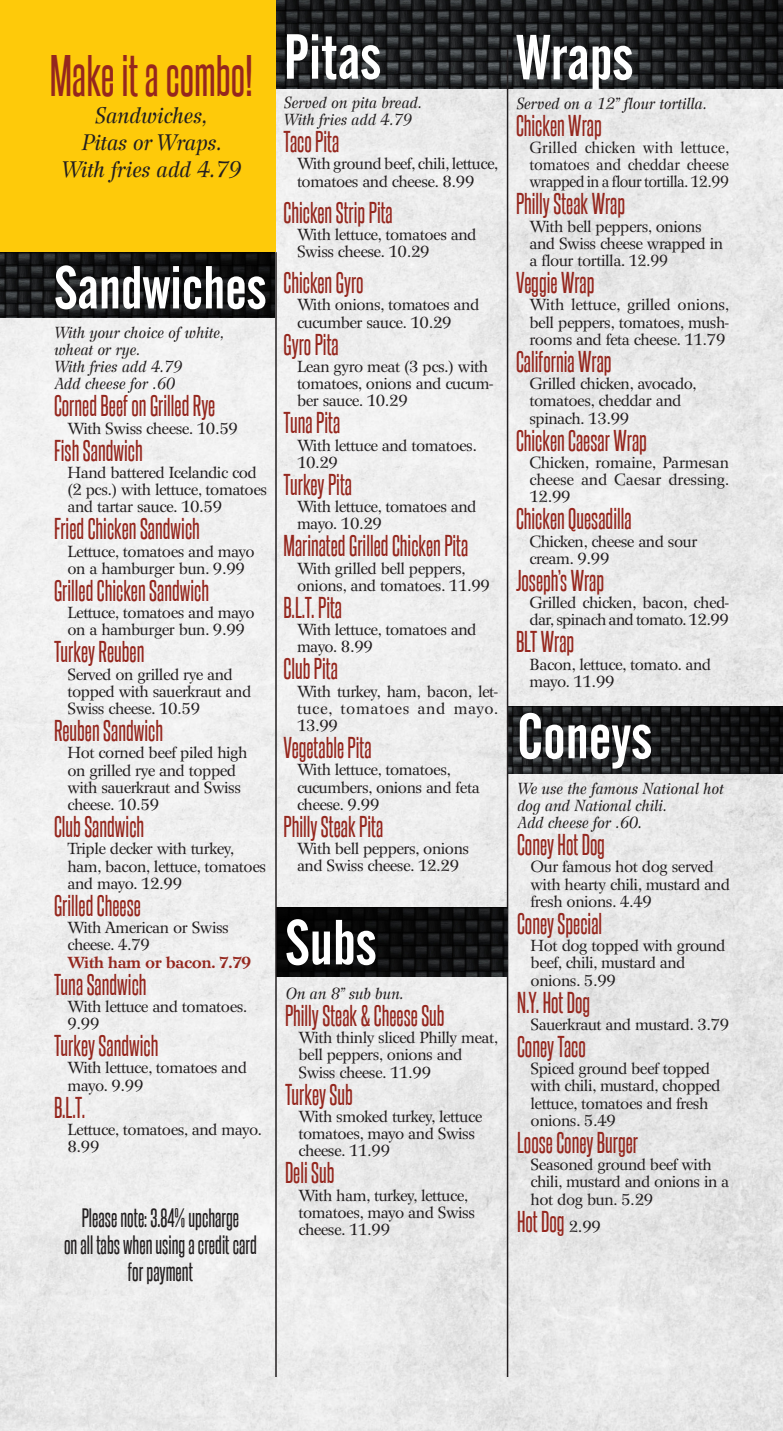
<style>
.page{position:relative;width:783px;height:1431px;background:#fff}
.page>*{position:absolute;margin:0;border:0;box-sizing:border-box;transform-origin:0 0}
.t1{font:63px "Alternate Gothic No 2 BT";color:#fff}
.t2{font:60px "Alternate Gothic No 2 BT";color:#fff}
.t3{font:49.5px "Steelfish Rg";color:#95271e}
.t4{font:25.5px "Steelfish Rg";color:#95271e}
.t5{font:22.5px "Steelfish Rg";color:#231f20}
.t6{font:italic 22.5px "Wilke LT Std";letter-spacing:-.025em;color:#231f20}
.Body_text{font:16.05px/17.2px "Wilke LT Std";letter-spacing:-.025em;color:#231f20}
.t7{font:italic 16.05px/17.2px "Wilke LT Std";letter-spacing:-.025em;color:#231f20}
.Body_text-2{font:16.05px/17.2px "Wilke LT Std";letter-spacing:-.025em;color:#231f20;text-align:justify;scale:.95 1}
.Body_text-3{font:700 16.05px "Wilke LT Std";letter-spacing:-.025em;color:#95271e}
.s1{font-family:"Wilke LT Std";font-size:16.05px;color:#231f20}
</style>
<div class="page">
<img style="left:0;top:89px;width:783px;height:1342px">
<img style="left:276px;top:0;width:507px;height:89px">
<img style="left:508px;top:706px;width:275px;height:68px">
<hr style="left:507px;top:49px;width:1px;height:1328px;background:#231f20">
<img style="left:277px;top:908px;width:230px;height:69px">
<img style="left:0;top:251px;width:275px;height:67px">
<div style="left:0;top:0;width:276px;height:251px;background:#feca0a"></div>
<hr style="left:275px;top:252px;width:2px;height:1125px;background:#231f20">
<p class="t3" style="left:50px;top:46px;width:205px">Make it a combo!</p>
<p class="t6" style="left:95px;top:102px;width:115px">Sandwiches,</p>
<p class="t6" style="left:81px;top:129px;width:143px">Pitas or Wraps.</p>
<p class="t6" style="left:61px;top:156px;width:182px">With fries add 4.79</p>
<p class="t2" style="left:54px;top:254px;width:214px">Sandwiches</p>
<p class="t7" style="left:54px;top:323px;width:172px">With your choice of white, wheat or rye.</p>
<p class="t7" style="left:54px;top:358px;width:130px">With fries add 4.79</p>
<p class="t7" style="left:54px;top:375px;width:123px">Add cheese for .60</p>
<p class="t4" style="left:54px;top:390px;width:163px">Corned Beef on Grilled Rye</p>
<p class="Body_text" style="left:68px;top:420px;width:172px">With Swiss cheese. 10.59</p>
<p class="t4" style="left:54px;top:435px;width:90px">Fish Sandwich</p>
<p class="Body_text" style="left:68px;top:464px;width:201px">Hand battered Icelandic cod (2 pcs.) with lettuce, tomatoes and tartar sauce. 10.59</p>
<p class="t4" style="left:54px;top:513px;width:147px">Fried Chicken Sandwich</p>
<p class="Body_text" style="left:68px;top:543px;width:189px">Lettuce, tomatoes and mayo on a hamburger bun. 9.99</p>
<p class="t4" style="left:54px;top:575px;width:157px">Grilled Chicken Sandwich</p>
<p class="Body_text" style="left:68px;top:604px;width:189px">Lettuce, tomatoes and mayo on a hamburger bun. 9.99</p>
<p class="t4" style="left:54px;top:636px;width:92px">Turkey Reuben</p>
<p class="Body_text" style="left:68px;top:666px;width:185px">Served on grilled rye and topped with sauerkraut and<br>Swiss cheese. 10.59</p>
<p class="t4" style="left:54px;top:715px;width:111px">Reuben Sandwich</p>
<p class="Body_text" style="left:68px;top:744px;width:181px">Hot corned beef piled high on grilled rye and topped with sauerkraut and Swiss cheese. 10.59</p>
<p class="t4" style="left:54px;top:811px;width:92px">Club Sandwich</p>
<p class="Body_text" style="left:68px;top:840px;width:200px">Triple decker with turkey, ham, bacon, lettuce, tomatoes and mayo. 12.99</p>
<p class="t4" style="left:54px;top:890px;width:88px">Grilled Cheese</p>
<p class="Body_text" style="left:68px;top:919px;width:163px">With American or Swiss cheese. 4.79</p>
<p class="Body_text-3" style="left:68px;top:953px;width:185px">With ham or bacon. 7.79</p>
<p class="t4" style="left:54px;top:969px;width:94px">Tuna Sandwich</p>
<p class="Body_text" style="left:68px;top:998px;width:182px">With lettuce and tomatoes.<br>9.99</p>
<p class="t4" style="left:54px;top:1030px;width:106px">Turkey Sandwich</p>
<p class="Body_text" style="left:68px;top:1059px;width:181px">With lettuce, tomatoes and mayo. 9.99</p>
<p class="t4" style="left:54px;top:1092px;width:33px">B.L.T.</p>
<p class="Body_text" style="left:68px;top:1121px;width:196px">Lettuce, tomatoes, and mayo.<br>8.99</p>
<p class="t5" style="left:82px;top:1204px;width:159px">Please note: 3.84% upcharge</p>
<p class="t5" style="left:64px;top:1231px;width:194px">on all tabs when using a credit card</p>
<p class="t5" style="left:128px;top:1258px;width:67px">for payment</p>
<p class="t1" style="left:284px;top:22px;width:99px">Pitas</p>
<p class="t7" style="left:284px;top:94px;width:141px">Served on pita bread.</p>
<p class="t7" style="left:284px;top:111px;width:130px">With fries add 4.79</p>
<p class="t4" style="left:284px;top:126px;width:57px">Taco Pita</p>
<p class="Body_text" style="left:297px;top:155px;width:203px">With ground beef, chili, lettuce, tomatoes and cheese. 8.99</p>
<p class="t4" style="left:284px;top:197px;width:111px">Chicken Strip Pita</p>
<p class="Body_text" style="left:297px;top:226px;width:181px">With lettuce, tomatoes and<br>Swiss cheese. 10.29</p>
<p class="t4" style="left:284px;top:267px;width:82px">Chicken Gyro</p>
<p class="Body_text" style="left:297px;top:296px;width:184px">With onions, tomatoes and cucumber sauce. 10.29</p>
<p class="t4" style="left:284px;top:329px;width:57px">Gyro Pita</p>
<p class="Body_text" style="left:297px;top:358px;width:198px">Lean gyro meat (3 pcs.) with tomatoes, onions and cucum&shy;ber sauce. 10.29</p>
<p class="t4" style="left:284px;top:407px;width:58px">Tuna Pita</p>
<p class="Body_text" style="left:297px;top:437px;width:182px">With lettuce and tomatoes.<br>10.29</p>
<p class="t4" style="left:284px;top:469px;width:70px">Turkey Pita</p>
<p class="Body_text" style="left:297px;top:498px;width:181px">With lettuce, tomatoes and mayo. 10.29</p>
<p class="t4" style="left:284px;top:530px;width:186px">Marinated Grilled Chicken Pita</p>
<p class="Body_text" style="left:297px;top:560px;width:195px">With grilled bell peppers, onions, and tomatoes. 11.99</p>
<p class="t4" style="left:284px;top:592px;width:60px">B.L.T. Pita</p>
<p class="Body_text" style="left:297px;top:621px;width:181px">With lettuce, tomatoes and mayo. 8.99</p>
<p class="t4" style="left:284px;top:653px;width:56px">Club Pita</p>
<p class="Body_text" style="left:297px;top:683px;width:203px;text-align:justify">With turkey, ham, bacon, let&shy;tuce, tomatoes and mayo.<br>13.99</p>
<p class="t4" style="left:284px;top:732px;width:90px">Vegetable Pita</p>
<p class="Body_text" style="left:297px;top:761px;width:184px">With lettuce, tomatoes, cucumbers, onions and feta cheese. 9.99</p>
<p class="t4" style="left:284px;top:811px;width:101px">Philly Steak Pita</p>
<p class="Body_text" style="left:297px;top:840px;width:174px">With bell peppers, onions and Swiss cheese. 12.29</p>
<p class="t1" style="left:285px;top:907px;width:93px">Subs</p>
<p class="t7" style="left:285px;top:985px;width:121px">On an 8” sub bun.</p>
<p class="t4" style="left:285px;top:1000px;width:161px">Philly Steak &amp; Cheese Sub</p>
<p class="Body_text" style="left:298px;top:1029px;width:202px">With thinly sliced Philly meat, bell peppers, onions and<br>Swiss cheese. 11.99</p>
<p class="t4" style="left:285px;top:1079px;width:69px">Turkey Sub</p>
<p class="Body_text" style="left:298px;top:1108px;width:185px">With smoked turkey, lettuce tomatoes, mayo and Swiss cheese. 11.99</p>
<p class="t4" style="left:285px;top:1157px;width:51px">Deli Sub</p>
<p class="Body_text" style="left:298px;top:1187px;width:178px">With ham, turkey, lettuce, tomatoes, mayo and Swiss cheese. 11.99</p>
<p class="t1" style="left:516px;top:22px;width:119px">Wraps</p>
<p class="t7" style="left:516px;top:94px;width:193px">Served on a 12” flour tortilla.</p>
<p class="t4" style="left:516px;top:110px;width:87px">Chicken Wrap</p>
<p class="Body_text-2" style="left:530px;top:139px;width:212px">Grilled chicken with lettuce, tomatoes and cheddar cheese wrapped in a flour tortilla. 12.99</p>
<p class="t4" style="left:516px;top:188px;width:111px">Philly Steak Wrap</p>
<p class="Body_text" style="left:530px;top:218px;width:195px">With bell peppers, onions and Swiss cheese wrapped in a flour tortilla. 12.99</p>
<p class="t4" style="left:516px;top:267px;width:80px">Veggie Wrap</p>
<p class="Body_text" style="left:530px;top:296px;width:202px;text-align:justify">With lettuce, grilled onions, bell peppers, tomatoes, mush&shy;rooms and feta cheese. 11.79</p>
<p class="t4" style="left:516px;top:346px;width:97px">California Wrap</p>
<p class="Body_text" style="left:530px;top:375px;width:169px">Grilled chicken, avocado,</p>
<p class="Body_text" style="left:530px;top:392px;width:153px">tomatoes, cheddar and</p>
<p class="Body_text" style="left:530px;top:410px;width:101px">spinach. 13.99</p>
<p class="t4" style="left:516px;top:425px;width:132px">Chicken Caesar Wrap</p>
<p class="Body_text" style="left:530px;top:454px;width:202px;text-align:justify">Chicken, romaine, Parmesan cheese and Caesar dressing.<br>12.99</p>
<p class="t4" style="left:516px;top:503px;width:117px">Chicken Quesadilla</p>
<p class="Body_text" style="left:530px;top:533px;width:169px">Chicken, cheese and sour cream. 9.99</p>
<p class="t4" style="left:516px;top:565px;width:90px">Joseph’s Wrap</p>
<p class="Body_text" style="left:530px;top:594px;width:201px">Grilled chicken, bacon, ched&shy;dar, spinach and tomato. 12.99</p>
<p class="t4" style="left:516px;top:626px;width:60px">BLT Wrap</p>
<p class="Body_text" style="left:530px;top:656px;width:183px">Bacon, lettuce, tomato. and mayo. 11.99</p>
<p class="t1" style="left:517px;top:701px;width:137px">Coneys</p>
<p class="t7" style="left:517px;top:779px;width:208px">We use the famous National hot dog and National chili.</p>
<p class="t7" style="left:517px;top:814px;width:127px">Add cheese for .60.</p>
<p class="t4" style="left:517px;top:829px;width:89px">Coney Hot Dog</p>
<p class="Body_text" style="left:531px;top:858px;width:201px">Our famous hot dog served with hearty chili, mustard and fresh onions. 4.49</p>
<p class="t4" style="left:517px;top:908px;width:87px">Coney Special</p>
<p class="Body_text" style="left:531px;top:937px;width:196px">Hot dog topped with ground beef, chili, mustard and</p>
<p class="Body_text" style="left:531px;top:971px;width:87px">onions. 5.99</p>
<p class="t4" style="left:517px;top:986px;width:75px">N.Y. Hot Dog</p>
<p class="Body_text" style="left:531px;top:1016px;width:200px">Sauerkraut and mustard. 3.79</p>
<p class="t4" style="left:517px;top:1031px;width:70px">Coney Taco</p>
<p class="Body_text" style="left:531px;top:1060px;width:191px">Spiced ground beef topped with chili, mustard, chopped lettuce, tomatoes and fresh onions. 5.49</p>
<p class="t4" style="left:517px;top:1127px;width:123px">Loose Coney Burger</p>
<p class="Body_text" style="left:531px;top:1156px;width:200px">Seasoned ground beef with chili, mustard and onions in a hot dog bun. 5.29</p>
<p class="t4" style="left:517px;top:1205px;width:85px">Hot Dog <span class="s1">2.99</span></p>
</div>
